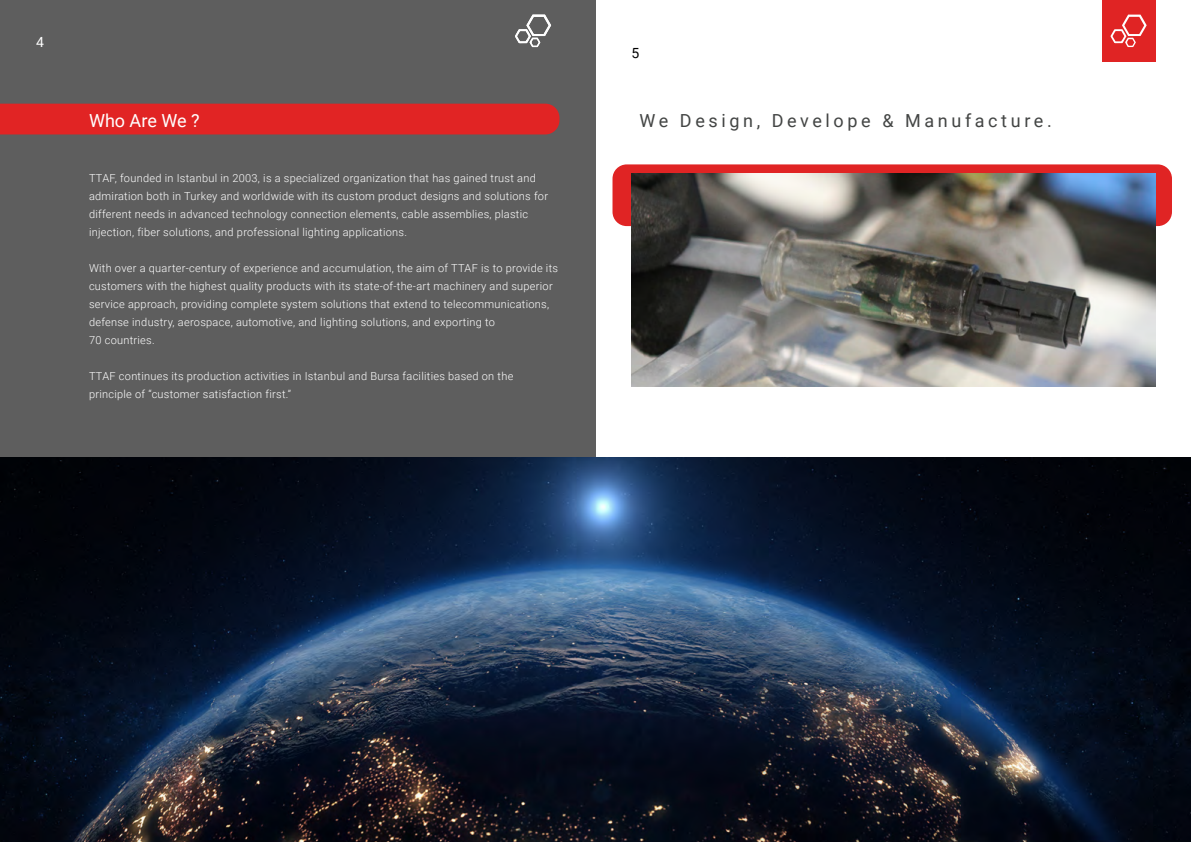
<style>
.page{position:relative;width:1191px;height:842px;background:#fff}
.page>*{position:absolute;margin:0;border:0;box-sizing:border-box;transform-origin:0 0}
.t1{font:18px "Roboto";letter-spacing:.2em;color:#434544}
.t2{font:18px "Roboto";color:#fff}
.t3{font:14px "Roboto";color:#000}
.t4{font:14px "Roboto";color:#fff}
.t5{font:300 11px/18px "Roboto";letter-spacing:.025em;color:#fff}
</style>
<div class="page">
<div style="left:0;top:0;width:595px;height:842px;background:#5e5e5e"></div>
<div style="left:0;top:104px;width:559px;height:30px;background:#e12424"></div>
<div style="left:612px;top:164px;width:560px;height:62px;background:#e02424;border-radius:14px"></div>
<svg style="left:515px;top:15px;width:36px;height:32px"></svg>
<div style="left:1102px;top:0;width:53px;height:62px;background:#e02424"></div>
<svg style="left:1110px;top:15px;width:36px;height:32px"></svg>
<img style="left:0;top:457px;width:1191px;height:385px">
<img style="left:631px;top:174px;width:524px;height:212px">
<p class="t4" style="left:36px;top:32px;width:9px">4</p>
<h1 class="t2" style="left:89px;top:108px;width:112px">Who Are We ?</h1>
<p class="t5" style="left:89px;top:169px;width:460px">TTAF, founded in Istanbul in 2003, is a specialized organization that has gained trust and admiration both in Turkey and worldwide with its custom product designs and solutions for different needs in advanced technology connection elements, cable assemblies, plastic injection, fiber solutions, and professional lighting applications.</p>
<p class="t5" style="left:89px;top:259px;width:470px">With over a quarter-century of experience and accumulation, the aim of TTAF is to provide its customers with the highest quality products with its state-of-the-art machinery and superior service approach, providing complete system solutions that extend to telecommunications, defense industry, aerospace, automotive, and lighting solutions, and exporting to<br>70 countries.</p>
<p class="t5" style="left:89px;top:367px;width:426px">TTAF continues its production activities in Istanbul and Bursa facilities based on the principle of “customer satisfaction first.”</p>
<p class="t3" style="left:631px;top:43px;width:9px">5</p>
<h1 class="t1" style="left:639px;top:108px;width:414px">We Design, Develope &amp; Manufacture.</h1>
</div>
